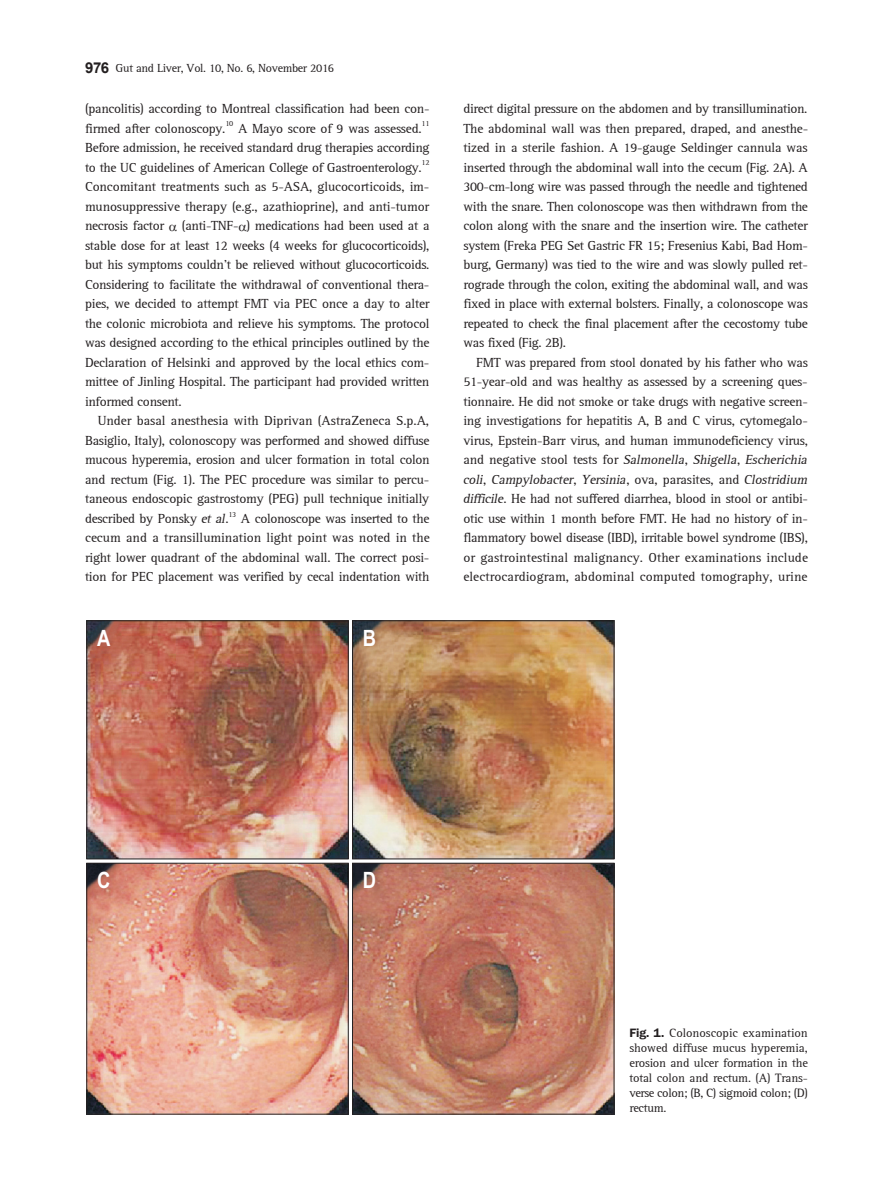
<style>
.page{position:relative;width:893px;height:1191px;background:#fff}
.page>*{position:absolute;margin:0;border:0;box-sizing:border-box;transform-origin:0 0}
.t1{font:700 22.5px "Arial Narrow";color:#fff}
.t2{font:13.5px/19.5px "Rotisser";letter-spacing:-.025em;color:#231f20;text-align:justify}
.t3{font:12.45px/15px "Rotisser";letter-spacing:-.025em;color:#231f20;text-align:justify}
.t4{font:12px "Rotisser";letter-spacing:-.025em;color:#231f20}
.t5{font:7.8px "Rotisser";letter-spacing:-.025em;color:#231f20}
.s1{font-family:"Arial";font-weight:700;font-size:15px}
.s2{font-style:italic}
.s3{font-family:"Franklin Gothic";font-weight:600}
</style>
<div class="page">
<img style="left:86px;top:620px;width:528px;height:494px">
<p class="t4" style="left:85px;top:61px;width:251px"><span class="s1">976</span> Gut and Liver, Vol. 10, No. 6, November 2016</p>
<p class="t2" style="left:85px;top:99px;width:346px">(pancolitis) according to Montreal classification had been con&shy;firmed after colonoscopy.</p>
<p class="t5" style="left:225px;top:119px;width:10px">10</p>
<p class="t2" style="left:238px;top:119px;width:185px">A Mayo score of 9 was assessed.</p>
<p class="t5" style="left:421px;top:119px;width:10px">11</p>
<p class="t2" style="left:85px;top:138px;width:346px">Before admission, he received standard drug therapies according to the UC guidelines of American College of Gastroenterology.</p>
<p class="t5" style="left:421px;top:158px;width:9px">12</p>
<p class="t2" style="left:85px;top:177px;width:346px">Concomitant treatments such as 5-ASA, glucocorticoids, im&shy;munosuppressive therapy (e.g., azathioprine), and anti-tumor necrosis factor</p>
<p class="t2" style="left:85px;top:216px;width:346px;text-indent:97px">(anti-TNF- ) medications had been used at a stable dose for at least 12 weeks (4 weeks for glucocorticoids), but his symptoms couldn’t be relieved without glucocorticoids.<br>Considering to facilitate the withdrawal of conventional thera&shy;pies, we decided to attempt FMT via PEC once a day to alter the colonic microbiota and relieve his symptoms. The protocol was designed according to the ethical principles outlined by the Declaration of Helsinki and approved by the local ethics com&shy;mittee of Jinling Hospital. The participant had provided written informed consent.</p>
<p class="t2" style="left:85px;top:411px;width:346px;text-indent:13px">Under basal anesthesia with Diprivan (AstraZeneca S.p.A, Basiglio, Italy), colonoscopy was performed and showed diffuse mucous hyperemia, erosion and ulcer formation in total colon and rectum (Fig. 1). The PEC procedure was similar to percu&shy;taneous endoscopic gastrostomy (PEG) pull technique initially described by Ponsky <span class="s2">et al</span>.</p>
<p class="t5" style="left:228px;top:509px;width:9px">13</p>
<p class="t2" style="left:85px;top:509px;width:346px;text-indent:156px">A colonoscope was inserted to the cecum and a transillumination light point was noted in the right lower quadrant of the abdominal wall. The correct posi&shy;tion for PEC placement was verified by cecal indentation with</p>
<h1 class="t1" style="left:97px;top:625px;width:15px">A</h1>
<h1 class="t1" style="left:363px;top:625px;width:15px">B</h1>
<p class="t2" style="left:463px;top:99px;width:346px">direct digital pressure on the abdomen and by transillumination.<br>The abdominal wall was then prepared, draped, and anesthe&shy;tized in a sterile fashion. A 19-gauge Seldinger cannula was inserted through the abdominal wall into the cecum (Fig. 2A). A 300-cm-long wire was passed through the needle and tightened with the snare. Then colonoscope was then withdrawn from the colon along with the snare and the insertion wire. The catheter system (Freka PEG Set Gastric FR 15; Fresenius Kabi, Bad Hom&shy;burg, Germany) was tied to the wire and was slowly pulled ret&shy;rograde through the colon, exiting the abdominal wall, and was fixed in place with external bolsters. Finally, a colonoscope was repeated to check the final placement after the cecostomy tube was fixed (Fig. 2B).</p>
<p class="t2" style="left:463px;top:353px;width:349px;text-align:left;text-indent:14px">FMT was prepared from stool donated by his father who was 51-year-old and was healthy as assessed by a screening ques&shy;tionnaire. He did not smoke or take drugs with negative screen&shy;ing investigations for hepatitis A, B and C virus, cytomegalo&shy;virus, Epstein-Barr virus, and human immunodeficiency virus, a n d n e g a t iv e s t o o l t e s t s fo r <span class="s2">Salmonella</span>, <span class="s2">Shigella</span>, <span class="s2">Escherichia coli</span>, <span class="s2">Campylobacter</span>, <span class="s2">Yersinia</span>, o v a , p a r a s i t e s , a n d <span class="s2">Clostridium difficile</span>. He had not suffered diarrhea, blood in stool or antibi&shy;otic use within 1 month before FMT. He had no history of in&shy;flammatory bowel disease (IBD), irritable bowel syndrome (IBS), or gastrointestinal malignancy. Other examinations include electrocardiogram, abdominal computed tomography, urine</p>
<h1 class="t1" style="left:97px;top:867px;width:15px">C</h1>
<h1 class="t1" style="left:363px;top:867px;width:15px">D</h1>
<p class="t3" style="left:629px;top:1026px;width:180px"><span class="s3">Fig. 1.</span> Colonoscopic examination showed diffuse mucus hyperemia, erosion and ulcer formation in the total colon and rectum. (A) Trans&shy;verse colon; (B, C) sigmoid colon; (D) rectum.</p>
</div>
